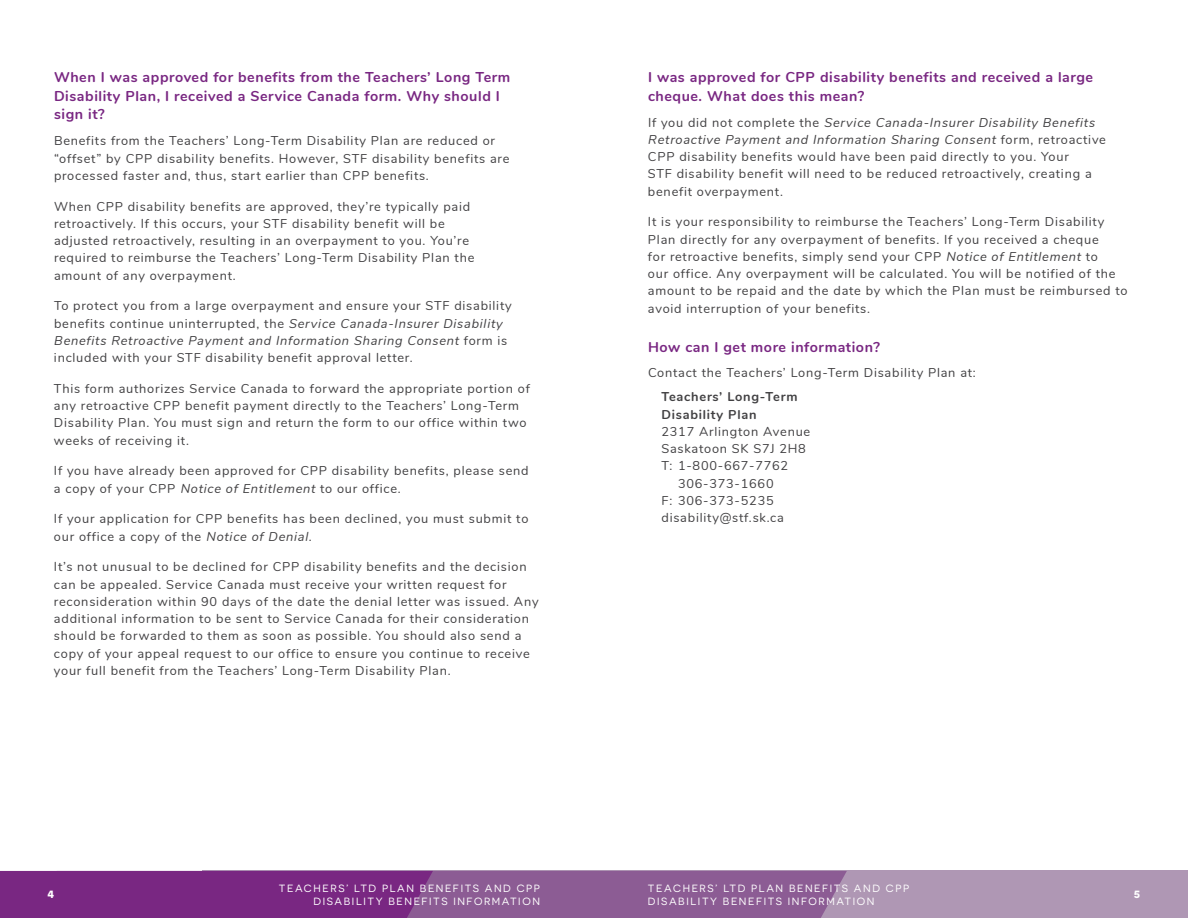
<style>
.page{position:relative;width:1188px;height:918px;background:#fff}
.page>*{position:absolute;margin:0;border:0;box-sizing:border-box;transform-origin:0 0}
.t1{font:700 14.25px/18.8px "Nunito";letter-spacing:.04em;color:#792782}
.t2{font:12.75px/17.2px "Nunito";letter-spacing:.06em;color:#414042}
.t3{font:700 12.75px/17.2px "Nunito";letter-spacing:.06em;color:#414042}
.t4{font:10.5px/12.6px "Novecentosanswide";letter-spacing:.15em;color:#fff;text-align:right}
.t5{font:700 10.5px "Novecentosanswide";color:#fff}
.s1{font-style:italic}
</style>
<div class="page">
<div style="left:202px;top:871px;width:986px;height:47px;background:#af97b4"></div>
<svg style="left:0;top:871px;width:847px;height:47px;background:#83428b"></svg>
<p class="t1" style="left:54px;top:67px;width:458px">When I was approved for benefits from the Teachers’ Long Term<br>Disability Plan, I received a Service Canada form. Why should I sign it?</p>
<p class="t2" style="left:54px;top:132px;width:457px">Benefits from the Teachers’ Long-Term Disability Plan are reduced or “offset” by CPP disability benefits. However, STF disability benefits are processed faster and, thus, start earlier than CPP benefits.</p>
<p class="t2" style="left:54px;top:197px;width:422px">When CPP disability benefits are approved, they’re typically paid retroactively. If this occurs, your STF disability benefit will be adjusted retroactively, resulting in an overpayment to you. You’re required to reimburse the Teachers’ Long-Term Disability Plan the amount of any overpayment.</p>
<p class="t2" style="left:54px;top:297px;width:459px">To protect you from a large overpayment and ensure your STF disability benefits continue uninterrupted, the <span class="s1">Service Canada-Insurer Disability Benefits Retroactive Payment and Information Sharing Consent</span> form is included with your STF disability benefit approval letter.</p>
<p class="t2" style="left:54px;top:379px;width:477px">This form authorizes Service Canada to forward the appropriate portion of any retroactive CPP benefit payment directly to the Teachers’ Long-Term Disability Plan. You must sign and return the form to our office within two weeks of receiving it.</p>
<p class="t2" style="left:54px;top:462px;width:476px">If you have already been approved for CPP disability benefits, please send a copy of your CPP <span class="s1">Notice of Entitlement</span> to our office.</p>
<p class="t2" style="left:54px;top:510px;width:476px">If your application for CPP benefits has been declined, you must submit to our office a copy of the <span class="s1">Notice of Denial</span>.</p>
<p class="t2" style="left:54px;top:558px;width:486px">It’s not unusual to be declined for CPP disability benefits and the decision can be appealed. Service Canada must receive your written request for reconsideration within 90 days of the date the denial letter was issued. Any additional information to be sent to Service Canada for their consideration should be forwarded to them as soon as possible. You should also send a copy of your appeal request to our office to ensure you continue to receive your full benefit from the Teachers’ Long-Term Disability Plan.</p>
<p class="t1" style="left:648px;top:67px;width:447px">I was approved for CPP disability benefits and received a large cheque. What does this mean?</p>
<p class="t2" style="left:648px;top:113px;width:459px">If you did not complete the <span class="s1">Service Canada-Insurer Disability Benefits Retroactive Payment and Information Sharing Consent</span> form, retroactive CPP disability benefits would have been paid directly to you. Your<br>STF disability benefit will need to be reduced retroactively, creating a benefit overpayment.</p>
<p class="t2" style="left:648px;top:213px;width:481px">It is your responsibility to reimburse the Teachers’ Long-Term Disability Plan directly for any overpayment of benefits. If you received a cheque<br>for retroactive benefits, simply send your CPP <span class="s1">Notice of Entitlement</span> to<br>our office. Any overpayment will be calculated. You will be notified of the amount to be repaid and the date by which the Plan must be reimbursed to avoid interruption of your benefits.</p>
<p class="t1" style="left:648px;top:336px;width:234px">How can I get more information?</p>
<p class="t2" style="left:648px;top:364px;width:329px">Contact the Teachers’ Long-Term Disability Plan at:</p>
<p class="t3" style="left:662px;top:388px;width:138px">Teachers’ Long-Term<br>Disability Plan</p>
<p class="t2" style="left:662px;top:422px;width:150px">2317 Arlington Avenue</p>
<p class="t2" style="left:662px;top:439px;width:146px">Saskatoon SK S7J 2H8</p>
<p class="t2" style="left:662px;top:457px;width:128px">T: 1-800-667-7762</p>
<p class="t2" style="left:678px;top:474px;width:97px">306-373-1660</p>
<p class="t2" style="left:662px;top:491px;width:114px">F: 306-373-5235</p>
<p class="t2" style="left:662px;top:508px;width:124px">disability@stf.sk.ca</p>
<p class="t5" style="left:47px;top:888px;width:8px">4</p>
<p class="t4" style="left:279px;top:882px;width:263px">TEACHERS’ LTD PLAN BENEFITS AND CPP<br>DISABILITY BENEFITS INFORMATION</p>
<p class="t5" style="left:1134px;top:888px;width:8px">5</p>
<p class="t4" style="left:648px;top:882px;width:263px;text-align:left">TEACHERS’ LTD PLAN BENEFITS AND CPP<br>DISABILITY BENEFITS INFORMATION</p>
</div>
